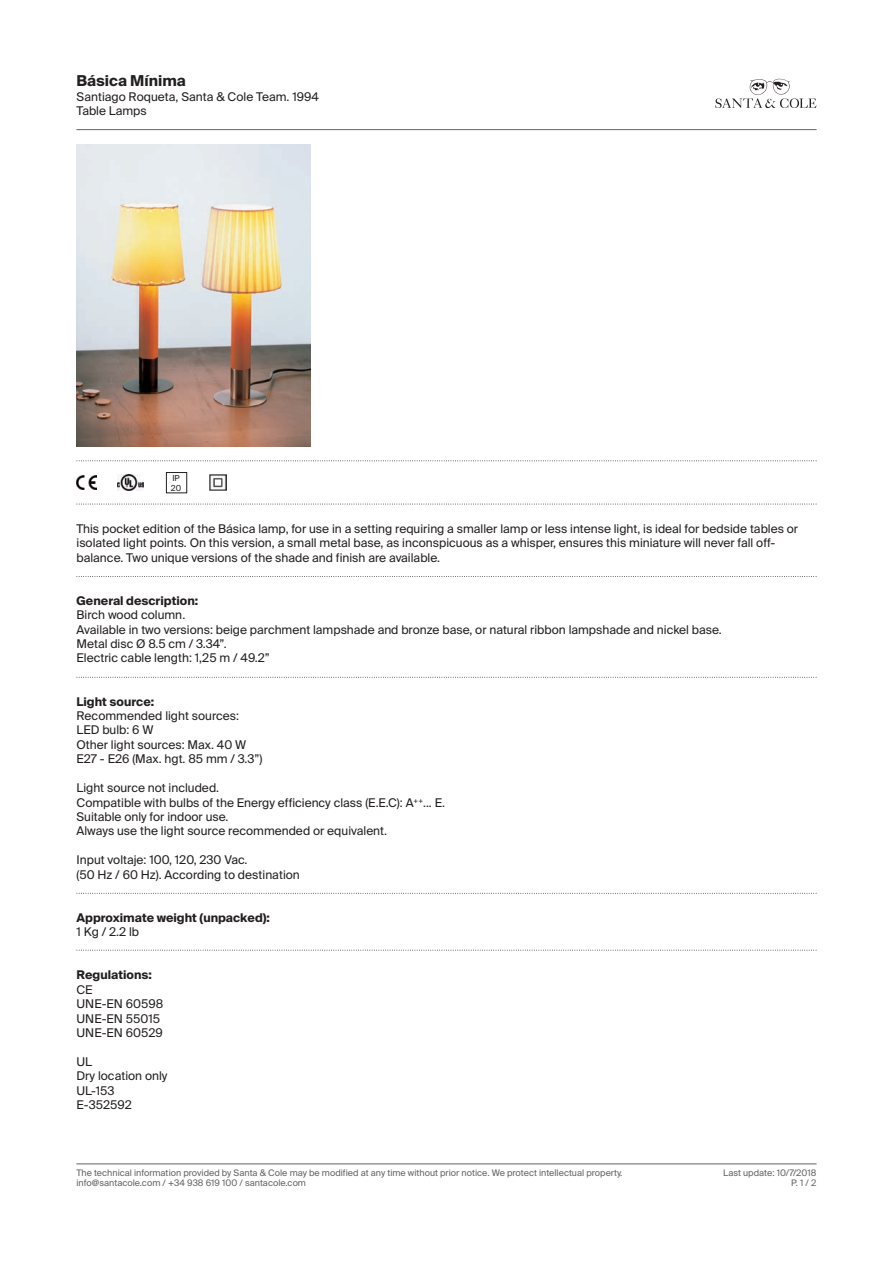
<style>
.page{position:relative;width:893px;height:1263px;background:#fff}
.page>*{position:absolute;margin:0;border:0;box-sizing:border-box;transform-origin:0 0}
.t1{font:700 15px "Suisse Intl";color:#231f20}
.t2{font:12px/14.4px "Suisse Intl";color:#231f20}
.t3{font:700 12px "Suisse Intl";color:#231f20}
.t4{font:9px "Suisse Intl";color:#636366}
.t5{font:8.25px/9.9px "Suisse Intl";color:#231f20}
</style>
<div class="page">
<svg style="left:715px;top:79px;width:101px;height:29px"></svg>
<hr style="left:77px;top:129px;width:739px;height:1px;background:#636366">
<hr style="left:77px;top:1163px;width:739px;height:1px;background:#636366">
<svg style="left:77px;top:460px;width:740px;height:1px"></svg>
<svg style="left:77px;top:504px;width:740px;height:1px"></svg>
<svg style="left:77px;top:677px;width:740px;height:1px"></svg>
<svg style="left:77px;top:576px;width:740px;height:1px"></svg>
<svg style="left:77px;top:893px;width:740px;height:1px"></svg>
<svg style="left:77px;top:950px;width:740px;height:1px"></svg>
<img style="left:77px;top:475px;width:19px;height:14px">
<img style="left:117px;top:474px;width:27px;height:16px">
<div style="left:166px;top:472px;width:21px;height:21px;border:1px solid #231f20"></div>
<img style="left:210px;top:474px;width:17px;height:17px">
<img style="left:77px;top:144px;width:233px;height:302px">
<p class="t1" style="left:77px;top:72px;width:111px">Básica Mínima</p>
<p class="t2" style="left:77px;top:89px;width:244px">Santiago Roqueta, Santa &amp; Cole Team. 1994<br>Table Lamps</p>
<p class="t5" style="left:171px;top:473px;width:12px">IP<br>20</p>
<p class="t2" style="left:77px;top:521px;width:723px">This pocket edition of the Básica lamp, for use in a setting requiring a smaller lamp or less intense light, is ideal for bedside tables or isolated light points. On this version, a small metal base, as inconspicuous as a whisper, ensures this miniature will never fall off&shy;balance. Two unique versions of the shade and finish are available.</p>
<p class="t3" style="left:77px;top:594px;width:123px">General description:</p>
<p class="t2" style="left:77px;top:608px;width:647px">Birch wood column.<br>Available in two versions: beige parchment lampshade and bronze base, or natural ribbon lampshade and nickel base.<br>Metal disc Ø 8.5 cm / 3.34”.<br>Electric cable length: 1,25 m / 49.2”</p>
<p class="t3" style="left:77px;top:694px;width:79px">Light source:</p>
<p class="t2" style="left:77px;top:709px;width:187px">Recommended light sources:<br>LED bulb: 6 W<br>Other light sources: Max. 40 W<br>E27 - E26 (Max. hgt. 85 mm / 3.3”)</p>
<p class="t2" style="left:77px;top:781px;width:370px">Light source not included.<br>Compatible with bulbs of the Energy efficiency class (E.E.C): A<sup>++</sup>... E.<br>Suitable only for indoor use.<br>Always use the light source recommended or equivalent.</p>
<p class="t2" style="left:77px;top:853px;width:225px">Input voltaje: 100, 120, 230 Vac.<br>(50 Hz / 60 Hz). According to destination</p>
<p class="t3" style="left:77px;top:910px;width:195px">Approximate weight (unpacked):</p>
<p class="t2" style="left:77px;top:925px;width:64px">1 Kg / 2.2 lb</p>
<p class="t3" style="left:77px;top:968px;width:77px">Regulations:</p>
<p class="t2" style="left:77px;top:982px;width:88px">CE<br>UNE-EN 60598<br>UNE-EN 55015<br>UNE-EN 60529</p>
<p class="t2" style="left:77px;top:1054px;width:92px">UL<br>Dry location only<br>UL-153<br>E-352592</p>
<p class="t4" style="left:77px;top:1167px;width:547px">The technical information provided by Santa &amp; Cole may be modified at any time without prior notice. We protect intellectual property.</p>
<p class="t4" style="left:723px;top:1167px;width:95px">Last update: 10/7/2018</p>
<p class="t4" style="left:77px;top:1178px;width:231px">info@santacole.com / +34 938 619 100 / santacole.com</p>
<p class="t4" style="left:791px;top:1178px;width:27px">P. 1 / 2</p>
</div>
